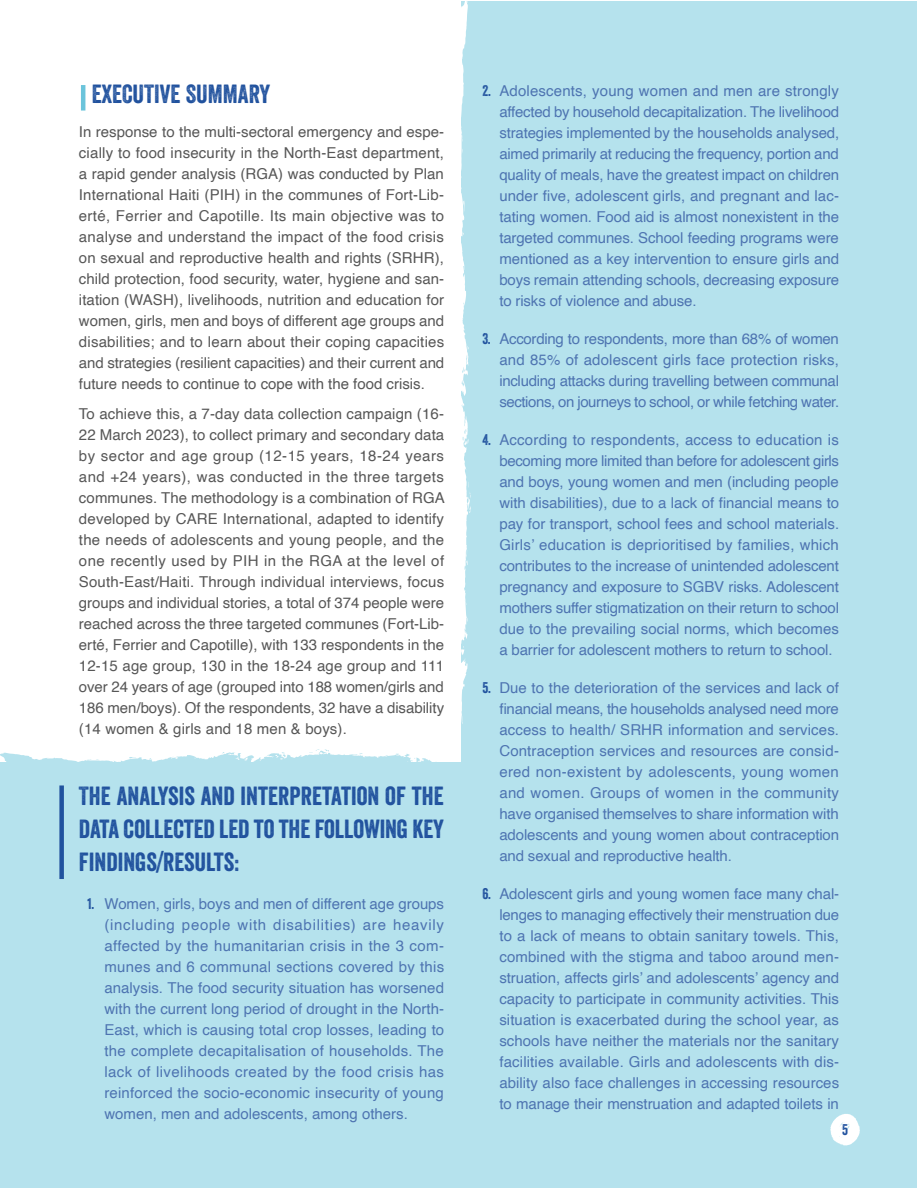
<style>
.page{position:relative;width:918px;height:1188px;background:#fff}
.page>*{position:absolute;margin:0;border:0;box-sizing:border-box;transform-origin:0 0}
.t1{font:25.5px/33px "Veneer";letter-spacing:-.005em;color:#21529e;text-align:justify}
.t2{font:15px/21px "Helvetica";letter-spacing:-.01em;color:#4e74b1;text-align:justify}
.t3{font:15px/21px "Helvetica";color:#575757;text-align:justify}
.t4{font:15px "Veneer";color:#21529e}
.s1{font-family:"Veneer";color:#21529e}
</style>
<div class="page">
<div style="left:461px;top:1px;width:456px;height:1187px;background:#b5e2ed"></div>
<div style="left:0;top:763px;width:474px;height:425px;background:#b5e2ed"></div>
<svg style="left:461px;top:1px;width:10px;height:723px"></svg>
<div style="left:59px;top:785px;width:5px;height:94px;background:#21529e"></div>
<svg style="left:0;top:749px;width:461px;height:14px"></svg>
<hr style="left:81px;top:85px;width:4px;height:26px;background:#6bc4db">
<svg style="left:830px;top:1114px;width:30px;height:32px"></svg>
<h1 class="t1" style="left:92px;top:78px;width:180px">EXECUTIVE SUMMARY</h1>
<p class="t3" style="left:79px;top:122px;width:367px">In response to the multi-sectoral emergency and espe&shy;cially to food insecurity in the North-East department, a rapid gender analysis (RGA) was conducted by Plan International Haiti (PIH) in the communes of Fort-Lib&shy;erté, Ferrier and Capotille. Its main objective was to analyse and understand the impact of the food crisis on sexual and reproductive health and rights (SRHR), child protection, food security, water, hygiene and san&shy;itation (WASH), livelihoods, nutrition and education for women, girls, men and boys of different age groups and disabilities; and to learn about their coping capacities and strategies (resilient capacities) and their current and future needs to continue to cope with the food crisis.</p>
<p class="t3" style="left:79px;top:403px;width:368px">To achieve this, a 7-day data collection campaign (16- 22 March 2023), to collect primary and secondary data by sector and age group (12-15 years, 18-24 years and +24 years), was conducted in the three targets communes. The methodology is a combination of RGA developed by CARE International, adapted to identify the needs of adolescents and young people, and the one recently used by PIH in the RGA at the level of South-East/Haiti. Through individual interviews, focus groups and individual stories, a total of 374 people were reached across the three targeted communes (Fort-Lib&shy;erté, Ferrier and Capotille), with 133 respondents in the 12-15 age group, 130 in the 18-24 age group and 111 over 24 years of age (grouped into 188 women/girls and 186 men/boys). Of the respondents, 32 have a disability (14 women &amp; girls and 18 men &amp; boys).</p>
<h1 class="t1" style="left:79px;top:779px;width:367px">THE ANALYSIS AND INTERPRETATION OF THE DATA COLLECTED LED TO THE FOLLOWING KEY FINDINGS/RESULTS:</h1>
<p class="t2" style="left:104px;top:893px;width:341px;text-indent:-17px"><span class="s1">1.</span> Women, girls, boys and men of different age groups (including people with disabilities) are heavily affected by the humanitarian crisis in the 3 com&shy;munes and 6 communal sections covered by this analysis. The food security situation has worsened with the current long period of drought in the North-East, which is causing total crop losses, leading to the complete decapitalisation of households. The lack of livelihoods created by the food crisis has reinforced the socio-economic insecurity of young women, men and adolescents, among others.</p>
<p class="t2" style="left:499px;top:81px;width:341px;text-indent:-17px"><span class="s1">2.</span> Adolescents, young women and men are strongly affected by household decapitalization. The livelihood strategies implemented by the households analysed, aimed primarily at reducing the frequency, portion and quality of meals, have the greatest impact on children under five, adolescent girls, and pregnant and lac&shy;tating women. Food aid is almost nonexistent in the targeted communes. School feeding programs were mentioned as a key intervention to ensure girls and boys remain attending schools, decreasing exposure to risks of violence and abuse.</p>
<p class="t2" style="left:499px;top:329px;width:341px;text-indent:-17px"><span class="s1">3.</span> According to respondents, more than 68% of women and 85% of adolescent girls face protection risks, including attacks during travelling between communal sections, on journeys to school, or while fetching water.</p>
<p class="t2" style="left:499px;top:430px;width:341px;text-indent:-17px"><span class="s1">4.</span> According to respondents, access to education is becoming more limited than before for adolescent girls and boys, young women and men (including people with disabilities), due to a lack of financial means to pay for transport, school fees and school materials.<br>Girls’ education is deprioritised by families, which contributes to the increase of unintended adolescent pregnancy and exposure to SGBV risks. Adolescent mothers suffer stigmatization on their return to school due to the prevailing social norms, which becomes a barrier for adolescent mothers to return to school.</p>
<p class="t2" style="left:499px;top:678px;width:341px;text-indent:-17px"><span class="s1">5.</span> Due to the deterioration of the services and lack of financial means, the households analysed need more access to health/ SRHR information and services.<br>Contraception services and resources are consid&shy;ered non-existent by adolescents, young women and women. Groups of women in the community have organised themselves to share information with adolescents and young women about contraception and sexual and reproductive health.</p>
<p class="t2" style="left:499px;top:884px;width:341px;text-indent:-17px"><span class="s1">6.</span> Adolescent girls and young women face many chal&shy;lenges to managing effectively their menstruation due to a lack of means to obtain sanitary towels. This, combined with the stigma and taboo around men&shy;struation, affects girls’ and adolescents’ agency and capacity to participate in community activities. This situation is exacerbated during the school year, as schools have neither the materials nor the sanitary facilities available. Girls and adolescents with dis&shy;ability also face challenges in accessing resources to manage their menstruation and adapted toilets in</p>
<p class="t4" style="left:842px;top:1120px;width:7px">5</p>
</div>
